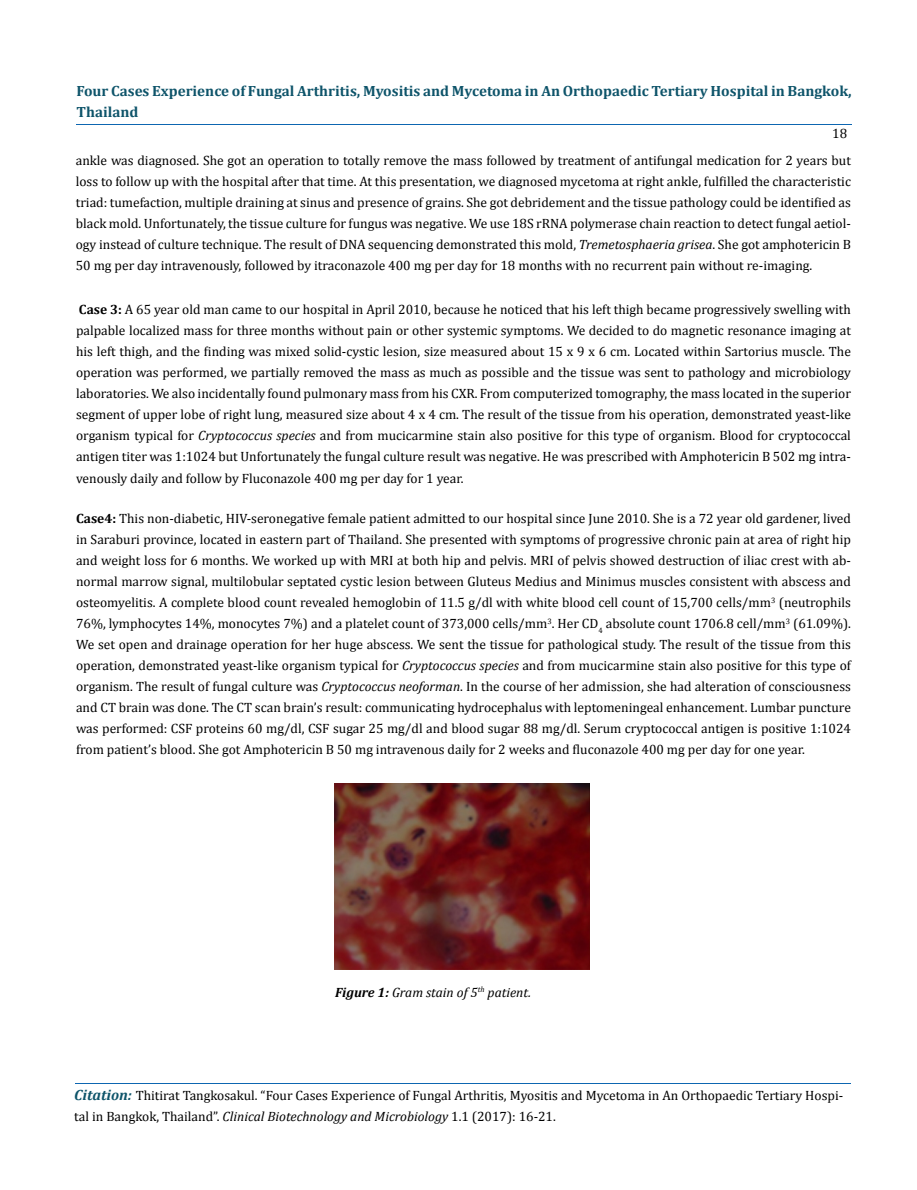
<style>
.page{position:relative;width:917px;height:1190px;background:#fff}
.page>*{position:absolute;margin:0;border:0;box-sizing:border-box;transform-origin:0 0}
.t1{font:700 14.85px/21px "Cambria";color:#0e546a}
.t2{font:13.5px/21px "Cambria";color:#000;text-align:justify}
.t3{font:italic 13.5px "Cambria";color:#000}
.s1{font-style:italic}
.s2{font-weight:700}
.s3{font-weight:700;font-style:italic;font-size:14.85px;color:#0e546a}
</style>
<div class="page">
<hr style="left:76px;top:124px;width:775px;height:1px;background:#0d66b1">
<hr style="left:75px;top:1083px;width:775px;height:1px;background:#0d66b1">
<img style="left:334px;top:783px;width:255px;height:186px">
<p class="t1" style="left:76px;top:80px;width:776px">Four Cases Experience of Fungal Arthritis, Myositis and Mycetoma in An Orthopaedic Tertiary Hospital in Bangkok,<br>Thailand</p>
<p class="t2" style="left:832px;top:123px;width:16px">18</p>
<p class="t2" style="left:76px;top:150px;width:776px">ankle was diagnosed. She got an operation to totally remove the mass followed by treatment of antifungal medication for 2 years but loss to follow up with the hospital after that time. At this presentation, we diagnosed mycetoma at right ankle, fulfilled the characteristic triad: tumefaction, multiple draining at sinus and presence of grains. She got debridement and the tissue pathology could be identified as black mold. Unfortunately, the tissue culture for fungus was negative. We use 18S rRNA polymerase chain reaction to detect fungal aetiol&shy;ogy instead of culture technique. The result of DNA sequencing demonstrated this mold, <span class="s1">Tremetosphaeria grisea</span>. She got amphotericin B 50 mg per day intravenously, followed by itraconazole 400 mg per day for 18 months with no recurrent pain without re-imaging.</p>
<p class="t2" style="left:76px;top:299px;width:776px"><span class="s2">Case 3:</span> A 65 year old man came to our hospital in April 2010, because he noticed that his left thigh became progressively swelling with palpable localized mass for three months without pain or other systemic symptoms. We decided to do magnetic resonance imaging at his left thigh, and the finding was mixed solid-cystic lesion, size measured about 15 x 9 x 6 cm. Located within Sartorius muscle. The operation was performed, we partially removed the mass as much as possible and the tissue was sent to pathology and microbiology laboratories. We also incidentally found pulmonary mass from his CXR. From computerized tomography, the mass located in the superior segment of upper lobe of right lung, measured size about 4 x 4 cm. The result of the tissue from his operation, demonstrated yeast-like organism typical for <span class="s1">Cryptococcus species</span> and from mucicarmine stain also positive for this type of organism. Blood for cryptococcal antigen titer was 1:1024 but Unfortunately the fungal culture result was negative. He was prescribed with Amphotericin B 502 mg intra&shy;venously daily and follow by Fluconazole 400 mg per day for 1 year.</p>
<p class="t2" style="left:76px;top:508px;width:776px"><span class="s2">Case4:</span> This non-diabetic, HIV-seronegative female patient admitted to our hospital since June 2010. She is a 72 year old gardener, lived in Saraburi province, located in eastern part of Thailand. She presented with symptoms of progressive chronic pain at area of right hip and weight loss for 6 months. We worked up with MRI at both hip and pelvis. MRI of pelvis showed destruction of iliac crest with ab&shy;normal marrow signal, multilobular septated cystic lesion between Gluteus Medius and Minimus muscles consistent with abscess and osteomyelitis. A complete blood count revealed hemoglobin of 11.5 g/dl with white blood cell count of 15,700 cells/mm<sup>3</sup> (neutrophils 76%, lymphocytes 14%, monocytes 7%) and a platelet count of 373,000 cells/mm<sup>3</sup>. Her CD<sub>4</sub> absolute count 1706.8 cell/mm<sup>3</sup> (61.09%).<br>We set open and drainage operation for her huge abscess. We sent the tissue for pathological study. The result of the tissue from this operation, demonstrated yeast-like organism typical for <span class="s1">Cryptococcus species</span> and from mucicarmine stain also positive for this type of organism. The result of fungal culture was <span class="s1">Cryptococcus neoforman</span>. In the course of her admission, she had alteration of consciousness and CT brain was done. The CT scan brain’s result: communicating hydrocephalus with leptomeningeal enhancement. Lumbar puncture was performed: CSF proteins 60 mg/dl, CSF sugar 25 mg/dl and blood sugar 88 mg/dl. Serum cryptococcal antigen is positive 1:1024 from patient’s blood. She got Amphotericin B 50 mg intravenous daily for 2 weeks and fluconazole 400 mg per day for one year.</p>
<p class="t3" style="left:335px;top:984px;width:197px"><span class="s2">Figure 1:</span> Gram stain of 5<sup>th</sup> patient.</p>
<p class="t2" style="left:74px;top:1084px;width:770px"><span class="s3">Citation:</span> Thitirat Tangkosakul. “Four Cases Experience of Fungal Arthritis, Myositis and Mycetoma in An Orthopaedic Tertiary Hospi&shy;tal in Bangkok, Thailand”. <span class="s1">Clinical Biotechnology and Microbiology</span> 1.1 (2017): 16-21.</p>
</div>
